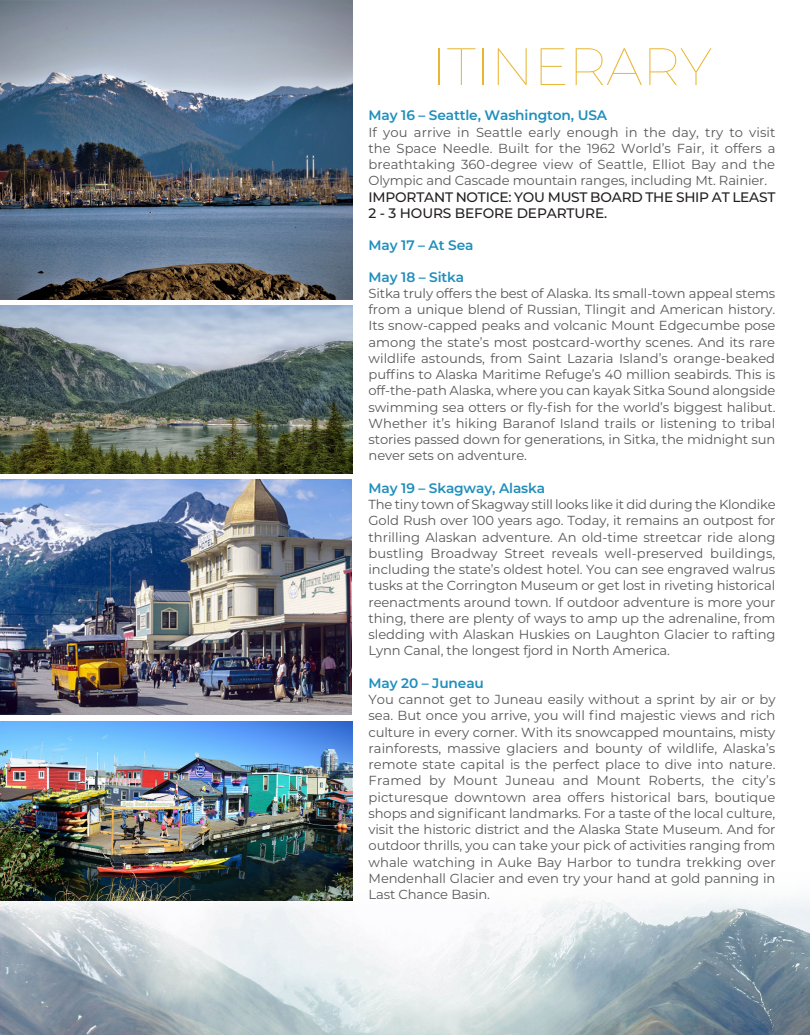
<style>
.page{position:relative;width:810px;height:1035px;background:#fff}
.page>*{position:absolute;margin:0;border:0;box-sizing:border-box;transform-origin:0 0}
.t1{font:100 52.5px "Montserrat";color:#e8b631}
.t2{font:600 13.75px "Montserrat";letter-spacing:-.01em;color:#1f8ebc}
.t3{font:500 13.75px/16.2px "Montserrat";letter-spacing:-.015em;color:#231f20}
.t4{font:13.12px/16.2px "Montserrat";letter-spacing:-.01em;color:#57585a;text-align:justify}
</style>
<div class="page">
<img style="left:0;top:899px;width:810px;height:136px">
<img style="left:0;top:305px;width:353px;height:168px">
<img style="left:0;top:722px;width:353px;height:179px">
<img style="left:0;top:480px;width:352px;height:235px">
<img style="left:0;top:1px;width:353px;height:299px">
<h1 class="t1" style="left:432px;top:31px;width:282px">ITINERARY</h1>
<p class="t2" style="left:369px;top:106px;width:240px">May 16 – Seattle, Washington, USA</p>
<p class="t4" style="left:369px;top:123px;width:408px">If you arrive in Seattle early enough in the day, try to visit the Space Needle. Built for the 1962 World’s Fair, it offers a breathtaking 360-degree view of Seattle, Elliot Bay and the Olympic and Cascade mountain ranges, including Mt. Rainier.</p>
<p class="t3" style="left:369px;top:188px;width:408px">IMPORTANT NOTICE: YOU MUST BOARD THE SHIP AT LEAST<br>2 - 3 HOURS BEFORE DEPARTURE.</p>
<p class="t2" style="left:369px;top:236px;width:106px">May 17 – At Sea</p>
<p class="t2" style="left:369px;top:267px;width:97px">May 18 – Sitka</p>
<p class="t4" style="left:369px;top:285px;width:408px">Sitka truly offers the best of Alaska. Its small-town appeal stems from a unique blend of Russian, Tlingit and American history.<br>Its snow-capped peaks and volcanic Mount Edgecumbe pose among the state’s most postcard-worthy scenes. And its rare wildlife astounds, from Saint Lazaria Island’s orange-beaked puffins to Alaska Maritime Refuge’s 40 million seabirds. This is off-the-path Alaska, where you can kayak Sitka Sound alongside swimming sea otters or fly-fish for the world’s biggest halibut.<br>Whether it’s hiking Baranof Island trails or listening to tribal stories passed down for generations, in Sitka, the midnight sun never sets on adventure.</p>
<p class="t2" style="left:369px;top:478px;width:178px">May 19 – Skagway, Alaska</p>
<p class="t4" style="left:369px;top:496px;width:409px">The tiny town of Skagway still looks like it did during the Klondike Gold Rush over 100 years ago. Today, it remains an outpost for thrilling Alaskan adventure. An old-time streetcar ride along bustling Broadway Street reveals well-preserved buildings, including the state’s oldest hotel. You can see engraved walrus tusks at the Corrington Museum or get lost in riveting historical reenactments around town. If outdoor adventure is more your thing, there are plenty of ways to amp up the adrenaline, from sledding with Alaskan Huskies on Laughton Glacier to rafting Lynn Canal, the longest fjord in North America.</p>
<p class="t2" style="left:369px;top:673px;width:117px">May 20 – Juneau</p>
<p class="t4" style="left:369px;top:691px;width:409px">You cannot get to Juneau easily without a sprint by air or by sea. But once you arrive, you will find majestic views and rich culture in every corner. With its snowcapped mountains, misty rainforests, massive glaciers and bounty of wildlife, Alaska’s remote state capital is the perfect place to dive into nature.<br>Framed by Mount Juneau and Mount Roberts, the city’s picturesque downtown area offers historical bars, boutique shops and significant landmarks. For a taste of the local culture, visit the historic district and the Alaska State Museum. And for outdoor thrills, you can take your pick of activities ranging from whale watching in Auke Bay Harbor to tundra trekking over Mendenhall Glacier and even try your hand at gold panning in Last Chance Basin.</p>
</div>
